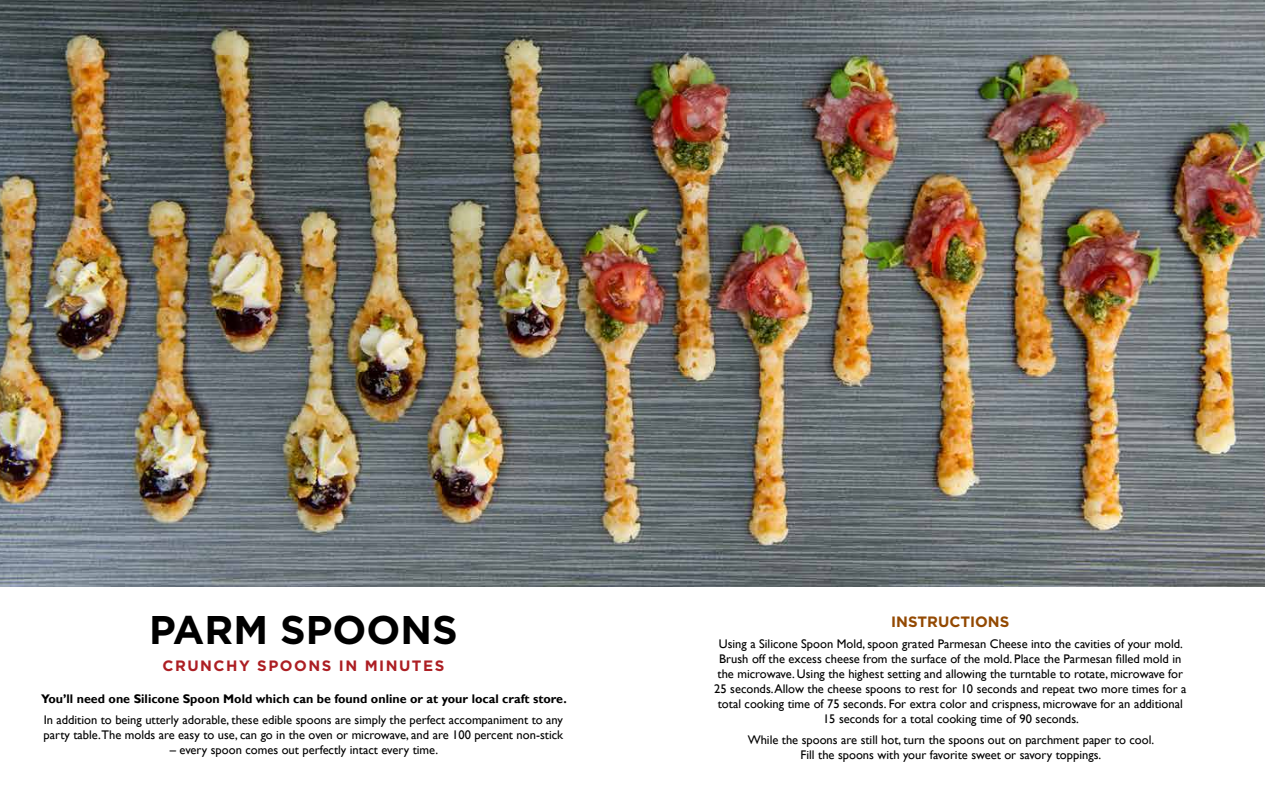
<style>
.page{position:relative;width:1265px;height:789px;background:#fff}
.page>*{position:absolute;margin:0;border:0;box-sizing:border-box;transform-origin:0 0}
.t1{font:700 40px "Gotham";color:#000}
.t2{font:700 15px "Gotham";letter-spacing:.1em;color:#ac1e23}
.t3{font:700 15px "Gotham";color:#934902}
.t4{font:12.5px/15px "Gill Sans";color:#000;text-align:center}
.t5{font:700 12.5px "Gill Sans";color:#000}
</style>
<div class="page">
<img style="left:0;top:0;width:1265px;height:586px">
<h1 class="t1" style="left:149px;top:604px;width:310px">PARM SPOONS</h1>
<p class="t2" style="left:162px;top:656px;width:283px">CRUNCHY SPOONS IN MINUTES</p>
<p class="t5" style="left:41px;top:691px;width:527px">You’ll need one Silicone Spoon Mold which can be found online or at your local craft store.</p>
<p class="t4" style="left:44px;top:712px;width:521px;text-align:left">In addition to being utterly adorable, these edible spoons are simply the perfect accompaniment to any party table.The molds are easy to use, can go in the oven or microwave, and are 100 percent non-stick</p>
<p class="t4" style="left:170px;top:742px;width:270px">– every spoon comes out perfectly intact every time.</p>
<p class="t3" style="left:891px;top:612px;width:120px">INSTRUCTIONS</p>
<p class="t4" style="left:714px;top:636px;width:474px">Using a Silicone Spoon Mold, spoon grated Parmesan Cheese into the cavities of your mold.<br>Brush off the excess cheese from the surface of the mold. Place the Parmesan filled mold in the microwave. Using the highest setting and allowing the turntable to rotate, microwave for 25 seconds. Allow the cheese spoons to rest for 10 seconds and repeat two more times for a total cooking time of 75 seconds. For extra color and crispness, microwave for an additional 15 seconds for a total cooking time of 90 seconds.</p>
<p class="t4" style="left:748px;top:732px;width:408px">While the spoons are still hot, turn the spoons out on parchment paper to cool.<br>Fill the spoons with your favorite sweet or savory toppings.</p>
</div>
